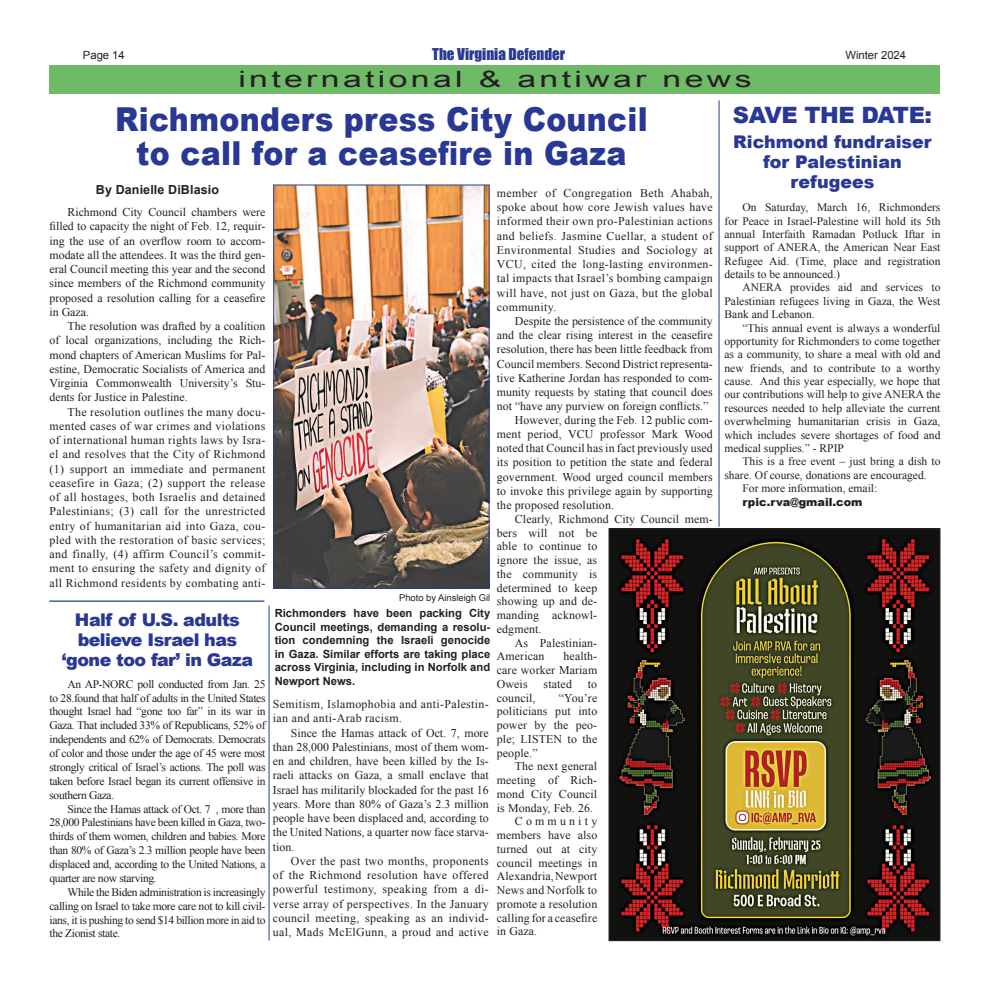
<style>
.page{position:relative;width:990px;height:990px;background:#fff}
.page>*{position:absolute;margin:0;border:0;box-sizing:border-box;transform-origin:0 0}
.t1{font:900 33px/33.8px "Arial";letter-spacing:.01em;color:#293795;text-align:center;scale:.91 1}
.t2{font:22.5px "Arial";letter-spacing:.1em;color:#231f20;scale:1.5 1}
.t3{font:900 22.5px "Arial";letter-spacing:-.02em;color:#293795}
.t4{font:900 17.5px/20px "Arial";letter-spacing:-.015em;color:#293795;text-align:center}
.t5{font:15px "Impact";color:#293795}
.t6{font:700 12.5px "Arial";letter-spacing:.01em;color:#231f20}
.t7{font:11.88px/14.2px "Times New Roman";letter-spacing:.01em;color:#231f20;text-align:justify}
.t8{font:11.88px/14.2px "Times New Roman";letter-spacing:.03em;color:#231f20}
.t9{font:11.88px "Times New Roman";letter-spacing:.27em;color:#231f20}
.t10{font:11.5px/13.4px "Times New Roman";color:#231f20;text-align:justify}
.t11{font:700 11.25px/13.5px "Arial";color:#231f20;text-align:justify}
.t12{font:900 11.25px "Arial";color:#231f20}
.t13{font:11.25px "Arial";color:#231f20}
.t14{font:9.38px "Arial";color:#231f20}
</style>
<div class="page">
<div style="left:49px;top:65px;width:891px;height:29px;background:#6eba66"></div>
<img style="left:611px;top:530px;width:328px;height:409px">
<div style="left:609px;top:528px;width:332px;height:413px;border:1px solid #231f20"></div>
<hr style="left:49px;top:601px;width:215px;height:1px;background:#253f8e">
<hr style="left:719px;top:100px;width:1px;height:427px;background:#253f8e">
<img style="left:275px;top:187px;width:212px;height:400px">
<div style="left:273px;top:185px;width:216px;height:404px;border:1px solid #253f8e"></div>
<hr style="left:269px;top:606px;width:1px;height:335px;background:#253f8e">
<p class="t13" style="left:83px;top:48px;width:43px">Page 14</p>
<p class="t5" style="left:432px;top:43px;width:135px">The Virginia Defender</p>
<p class="t13" style="left:845px;top:48px;width:62px">Winter 2024</p>
<h2 class="t2" style="left:238px;top:64px;width:344px">international &amp; antiwar news</h2>
<h2 class="t3" style="left:733px;top:99px;width:201px">SAVE THE DATE:</h2>
<h3 class="t4" style="left:733px;top:132px;width:200px">Richmond fundraiser for Palestinian refugees</h3>
<p class="t10" style="left:724px;top:200px;width:218px;text-indent:18px">On Saturday, March 16, Richmonders for Peace in Israel-Palestine will hold its 5th annual Interfaith Ramadan Potluck Iftar in support of ANERA, the American Near East Refugee Aid. (Time, place and registration details to be announced.)</p>
<p class="t10" style="left:724px;top:281px;width:217px;text-indent:18px">ANERA provides aid and services to Palestinian refugees living in Gaza, the West Bank and Lebanon.</p>
<p class="t10" style="left:724px;top:321px;width:218px;text-indent:18px">“This annual event is always a wonderful opportunity for Richmonders to come together as a community, to share a meal with old and new friends, and to contribute to a worthy cause. And this year especially, we hope that our contributions will help to give ANERA the resources needed to help alleviate the current overwhelming humanitarian crisis in Gaza, which includes severe shortages of food and medical supplies.” - RPIP</p>
<p class="t10" style="left:743px;top:455px;width:199px">This is a free event – just bring a dish to</p>
<p class="t10" style="left:724px;top:468px;width:204px">share. Of course, donations are encouraged.</p>
<p class="t10" style="left:743px;top:481px;width:136px">For more information, email:</p>
<p class="t12" style="left:743px;top:493px;width:122px">rpic.rva@gmail.com</p>
<h1 class="t1" style="left:115px;top:102px;width:587px">Richmonders press City Council to call for a ceasefire in Gaza</h1>
<p class="t6" style="left:96px;top:182px;width:125px">By Danielle DiBlasio</p>
<p class="t7" style="left:49px;top:205px;width:218px;text-indent:18px">Richmond City Council chambers were filled to capacity the night of Feb. 12, requir&shy;ing the use of an overflow room to accom&shy;modate all the attendees. It was the third gen&shy;eral Council meeting this year and the second since members of the Richmond community proposed a resolution calling for a ceasefire in Gaza.</p>
<p class="t7" style="left:49px;top:319px;width:218px;text-indent:18px">The resolution was drafted by a coalition of local organizations, including the Rich&shy;mond chapters of American Muslims for Pal&shy;estine, Democratic Socialists of America and Virginia Commonwealth University’s Stu&shy;dents for Justice in Palestine.</p>
<p class="t7" style="left:49px;top:404px;width:218px;text-indent:18px">The resolution outlines the many docu&shy;mented cases of war crimes and violations of international human rights laws by Isra&shy;el and resolves that the City of Richmond (1) support an immediate and permanent ceasefire in Gaza; (2) support the release of all hostages, both Israelis and detained Palestinians; (3) call for the unrestricted entry of humanitarian aid into Gaza, cou&shy;pled with the restoration of basic services; and finally, (4) affirm Council’s commit&shy;ment to ensuring the safety and dignity of all Richmond residents by combating anti-</p>
<p class="t7" style="left:497px;top:186px;width:218px">member of Congregation Beth Ahabah, spoke about how core Jewish values have informed their own pro-Palestinian actions and beliefs. Jasmine Cuellar, a student of Environmental Studies and Sociology at VCU, cited the long-lasting environmen&shy;tal impacts that Israel’s bombing campaign will have, not just on Gaza, but the global community.</p>
<p class="t7" style="left:515px;top:314px;width:200px">Despite the persistence of the community</p>
<p class="t7" style="left:497px;top:328px;width:218px">and the clear rising interest in the ceasefire</p>
<p class="t7" style="left:497px;top:342px;width:218px">resolution, there has been little feedback from</p>
<p class="t7" style="left:497px;top:356px;width:217px">Council members. Second District representa-</p>
<p class="t7" style="left:497px;top:370px;width:217px">tive Katherine Jordan has responded to com-</p>
<p class="t7" style="left:497px;top:385px;width:218px">munity requests by stating that council does</p>
<p class="t7" style="left:497px;top:399px;width:213px">not “have any purview on foreign conflicts.”</p>
<p class="t7" style="left:515px;top:413px;width:199px">However, during the Feb. 12 public com-</p>
<p class="t7" style="left:497px;top:427px;width:218px">ment period, VCU professor Mark Wood</p>
<p class="t7" style="left:497px;top:441px;width:218px">noted that Council has in fact previously used</p>
<p class="t7" style="left:497px;top:455px;width:218px">its position to petition the state and federal</p>
<p class="t7" style="left:497px;top:469px;width:218px">government. Wood urged council members</p>
<p class="t7" style="left:497px;top:483px;width:218px">to invoke this privilege again by supporting</p>
<p class="t7" style="left:497px;top:498px;width:119px">the proposed resolution.</p>
<p class="t7" style="left:515px;top:512px;width:199px">Clearly, Richmond City Council mem-</p>
<p class="t7" style="left:497px;top:525px;width:102px">bers will not be</p>
<p class="t7" style="left:497px;top:539px;width:102px">able to continue to</p>
<p class="t7" style="left:497px;top:553px;width:102px">ignore the issue, as</p>
<p class="t7" style="left:497px;top:567px;width:102px">the community is</p>
<p class="t7" style="left:497px;top:580px;width:102px">determined to keep</p>
<p class="t7" style="left:497px;top:594px;width:102px">showing up and de-</p>
<p class="t7" style="left:497px;top:608px;width:102px">manding acknowl-</p>
<p class="t7" style="left:497px;top:622px;width:46px">edgment.</p>
<p class="t7" style="left:515px;top:635px;width:84px">As Palestinian-</p>
<p class="t7" style="left:497px;top:649px;width:49px">American</p>
<p class="t14" style="left:399px;top:591px;width:93px">Photo by Ainsleigh Gil</p>
<p class="t11" style="left:275px;top:607px;width:217px">Richmonders have been packing City Council meetings, demanding a resolu&shy;tion condemning the Israeli genocide in Gaza. Similar efforts are taking place across Virginia, including in Norfolk and Newport News.</p>
<h3 class="t4" style="left:62px;top:610px;width:193px">Half of U.S. adults believe Israel has ‘gone too far’ in Gaza</h3>
<p class="t10" style="left:49px;top:677px;width:218px;line-height:13.9px;text-indent:18px">An AP-NORC poll conducted from Jan. 25 to 28.found that half of adults in the United States thought Israel had “gone too far” in its war in Gaza. That included 33% of Republicans, 52% of independents and 62% of Democrats. Democrats of color and those under the age of 45 were most strongly critical of Israel’s actions. The poll was taken before Israel began its current offensive in southern Gaza.</p>
<p class="t10" style="left:49px;top:802px;width:218px;line-height:13.9px;text-indent:18px">Since the Hamas attack of Oct. 7 , more than 28,000 Palestinians have been killed in Gaza, two&shy;thirds of them women, children and babies. More than 80% of Gaza’s 2.3 million people have been displaced and, according to the United Nations, a quarter are now starving.</p>
<p class="t10" style="left:49px;top:885px;width:218px;line-height:13.9px;text-indent:18px">While the Biden administration is increasingly calling on Israel to take more care not to kill civil&shy;ians, it is pushing to send $14 billion more in aid to the Zionist state.</p>
<p class="t7" style="left:497px;top:649px;width:102px;line-height:13.8px;text-indent:67px">health&shy;care worker Mariam Oweis</p>
<p class="t7" style="left:544px;top:677px;width:30px">stated</p>
<p class="t7" style="left:588px;top:677px;width:11px">to</p>
<p class="t7" style="left:497px;top:690px;width:40px">council,</p>
<p class="t7" style="left:497px;top:691px;width:102px;line-height:13.8px;text-indent:62px">“You’re politicians put into power by the peo&shy;ple; LISTEN to the people.”</p>
<p class="t7" style="left:515px;top:759px;width:84px">The next general</p>
<p class="t7" style="left:497px;top:773px;width:102px">meeting of Rich-</p>
<p class="t7" style="left:497px;top:787px;width:102px">mond City Council</p>
<p class="t7" style="left:497px;top:800px;width:98px">is Monday, Feb. 26.</p>
<p class="t9" style="left:515px;top:814px;width:84px">Community</p>
<p class="t7" style="left:497px;top:828px;width:102px">members have also</p>
<p class="t7" style="left:497px;top:842px;width:102px">turned out at city</p>
<p class="t7" style="left:497px;top:855px;width:102px">council meetings in</p>
<p class="t7" style="left:497px;top:869px;width:102px">Alexandria, Newport</p>
<p class="t7" style="left:497px;top:883px;width:102px">News and Norfolk to</p>
<p class="t7" style="left:497px;top:897px;width:102px">promote a resolution</p>
<p class="t7" style="left:497px;top:910px;width:102px">calling for a ceasefire</p>
<p class="t7" style="left:497px;top:924px;width:42px">in Gaza.</p>
<p class="t8" style="left:273px;top:697px;width:218px">Semitism, Islamophobia and anti-Palestin&shy;ian and anti-Arab racism.</p>
<p class="t7" style="left:273px;top:725px;width:218px;text-indent:18px">Since the Hamas attack of Oct. 7, more than 28,000 Palestinians, most of them wom&shy;en and children, have been killed by the Is&shy;raeli attacks on Gaza, a small enclave that Israel has militarily blockaded for the past 16 years. More than 80% of Gaza’s 2.3 million people have been displaced and, according to the United Nations, a quarter now face starva&shy;tion.</p>
<p class="t7" style="left:273px;top:854px;width:218px;text-indent:18px">Over the past two months, proponents of the Richmond resolution have offered powerful testimony, speaking from a di&shy;verse array of perspectives. In the January council meeting, speaking as an individ&shy;ual, Mads McElGunn, a proud and active</p>
</div>
